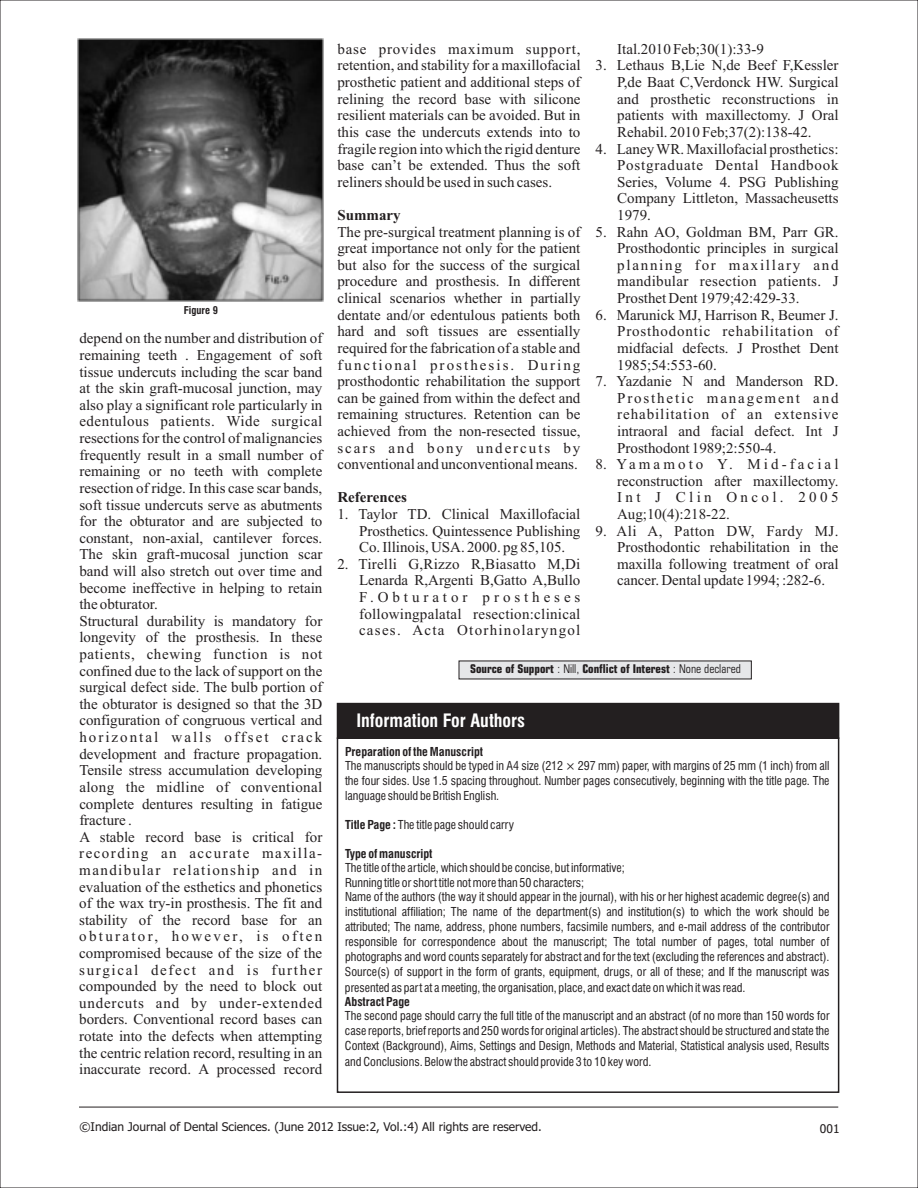
<style>
.page{position:relative;width:918px;height:1188px;background:#fff}
.page>*{position:absolute;margin:0;border:0;box-sizing:border-box;transform-origin:0 0}
.t1{font:700 condensed 18px "Swiss 721 BT";color:#fff}
.t2{font:15px/16.6px "Times New Roman";color:#231f20;text-align:justify}
.t3{font:700 15px "Times New Roman";color:#231f20}
.t4{font:condensed 12px/14.9px "Swiss 721 BT";color:#231f20;text-align:justify}
.t5{font:12px "Tahoma";color:#231f20}
.t6{font:700 condensed 12px "Swiss 721 BT";color:#231f20}
.t7{font:700 condensed 12px "Square 721 BT";color:#231f20}
.t8{font:700 condensed 10.5px "Swiss 721 BT";color:#231f20}
.s1{font-weight:400}
.s2{font-weight:700}
</style>
<div class="page">
<hr style="left:79px;top:1107px;width:759px;height:1px;background:#231f20">
<svg style="left:458px;top:660px;width:294px;height:20px;background:#d2d2d4"></svg>
<img style="left:78px;top:39px;width:246px;height:262px">
<div style="left:337px;top:737px;width:502px;height:356px;border:2px solid #231f20"></div>
<div style="left:336px;top:702px;width:504px;height:38px;background:#231f20"></div>
<p class="t8" style="left:184px;top:306px;width:36px">Figure 9</p>
<p class="t2" style="left:79px;top:331px;width:245px;text-align:left">depend on the number and distribution of remaining teeth . Engagement of soft tissue undercuts including the scar band at the skin graft-mucosal junction, may also play a significant role particularly in edentulous patients. Wide surgical resections for the control of malignancies frequently result in a small number of remaining or no teeth with complete resection of ridge. In this case scar bands, soft tissue undercuts serve as abutments for the obturator and are subjected to constant, non-axial, cantilever forces.<br>The skin graft-mucosal junction scar band will also stretch out over time and become ineffective in helping to retain the obturator.<br>Structural durability is mandatory for longevity of the prosthesis. In these patients, chewing function is not confined due to the lack of support on the surgical defect side. The bulb portion of the obturator is designed so that the 3D configuration of congruous vertical and horizontal walls offset crack development and fracture propagation.<br>Tensile stress accumulation developing along the midline of conventional complete dentures resulting in fatigue fracture .<br>A stable record base is critical for recording an accurate maxilla&shy;mandibular relationship and in evaluation of the esthetics and phonetics of the wax try-in prosthesis. The fit and stability of the record base for an obturator, however, is often compromised because of the size of the surgical defect and is further compounded by the need to block out undercuts and by under-extended borders. Conventional record bases can rotate into the defects when attempting the centric relation record, resulting in an inaccurate record. A processed record</p>
<p class="t2" style="left:337px;top:42px;width:245px">base provides maximum support, retention, and stability for a maxillofacial prosthetic patient and additional steps of relining the record base with silicone resilient materials can be avoided. But in this case the undercuts extends into to fragile region into which the rigid denture base can’t be extended. Thus the soft reliners should be used in such cases.</p>
<p class="t3" style="left:337px;top:210px;width:65px">Summary</p>
<p class="t2" style="left:337px;top:225px;width:245px">The pre-surgical treatment planning is of great importance not only for the patient but also for the success of the surgical procedure and prosthesis. In different clinical scenarios whether in partially dentate and/or edentulous patients both hard and soft tissues are essentially required for the fabrication of a stable and functional prosthesis. During prosthodontic rehabilitation the support can be gained from within the defect and remaining structures. Retention can be achieved from the non-resected tissue, scars and bony undercuts by conventional and unconventional means.</p>
<p class="t3" style="left:337px;top:492px;width:71px">References</p>
<p class="t2" style="left:359px;top:507px;width:223px;text-indent:-22px">1. Taylor TD. Clinical Maxillofacial Prosthetics. Quintessence Publishing Co. Illinois, USA. 2000. pg 85,105.</p>
<p class="t2" style="left:359px;top:557px;width:223px;text-indent:-22px">2. Tirelli G,Rizzo R,Biasatto M,Di Lenarda R,Argenti B,Gatto A,Bullo F.Obturator prostheses followingpalatal resection:clinical cases. Acta Otorhinolaryngol</p>
<p class="t2" style="left:617px;top:42px;width:148px">Ital.2010 Feb;30(1):33-9</p>
<p class="t2" style="left:617px;top:59px;width:223px;text-indent:-22px">3. Lethaus B,Lie N,de Beef F,Kessler P,de Baat C,Verdonck HW. Surgical and prosthetic reconstructions in patients with maxillectomy. J Oral Rehabil. 2010 Feb;37(2):138-42.</p>
<p class="t2" style="left:617px;top:142px;width:223px;text-indent:-22px">4. Laney WR. Maxillofacial prosthetics:<br>Postgraduate Dental Handbook Series, Volume 4. PSG Publishing Company Littleton, Massacheusetts 1979.</p>
<p class="t2" style="left:617px;top:225px;width:223px;text-indent:-22px">5. Rahn AO, Goldman BM, Parr GR.<br>Prosthodontic principles in surgical planning for maxillary and mandibular resection patients. J Prosthet Dent 1979;42:429-33.</p>
<p class="t2" style="left:617px;top:308px;width:223px;text-indent:-22px">6. Marunick MJ, Harrison R, Beumer J.<br>Prosthodontic rehabilitation of midfacial defects. J Prosthet Dent 1985;54:553-60.</p>
<p class="t2" style="left:617px;top:374px;width:223px;text-indent:-22px">7. Yazdanie N and Manderson RD.<br>Prosthetic management and rehabilitation of an extensive intraoral and facial defect. Int J Prosthodont 1989;2:550-4.</p>
<p class="t2" style="left:617px;top:457px;width:223px;text-indent:-22px">8. Yamamoto Y. Mid-facial reconstruction after maxillectomy.<br>Int J Clin Oncol. 2005<br>Aug;10(4):218-22.</p>
<p class="t2" style="left:617px;top:524px;width:223px;text-indent:-22px">9. Ali A, Patton DW, Fardy MJ.<br>Prosthodontic rehabilitation in the maxilla following treatment of oral cancer. Dental update 1994; :282-6.</p>
<p class="t7" style="left:470px;top:664px;width:272px">Source of Support <span class="s1">: Nill,</span> Conflict of Interest <span class="s1">: None declared</span></p>
<p class="t1" style="left:356px;top:713px;width:170px">Information For Authors</p>
<p class="t6" style="left:345px;top:746px;width:140px">Preparation of the Manuscript</p>
<p class="t4" style="left:345px;top:759px;width:486px">The manuscripts should be typed in A4 size (212 × 297 mm) paper, with margins of 25 mm (1 inch) from all the four sides. Use 1.5 spacing throughout. Number pages consecutively, beginning with the title page. The language should be British English.</p>
<p class="t4" style="left:345px;top:818px;width:171px"><span class="s2">Title Page :</span> The title page should carry</p>
<p class="t6" style="left:345px;top:849px;width:89px">Type of manuscript</p>
<p class="t4" style="left:345px;top:862px;width:486px;text-align:left">The title of the article, which should be concise, but informative;<br>Running title or short title not more than 50 characters;<br>Name of the authors (the way it should appear in the journal), with his or her highest academic degree(s) and institutional affiliation; The name of the department(s) and institution(s) to which the work should be attributed; The name, address, phone numbers, facsimile numbers, and e-mail address of the contributor responsible for correspondence about the manuscript; The total number of pages, total number of photographs and word counts separately for abstract and for the text (excluding the references and abstract).<br>Source(s) of support in the form of grants, equipment, drugs, or all of these; and If the manuscript was presented as part at a meeting, the organisation, place, and exact date on which it was read.</p>
<p class="t6" style="left:345px;top:997px;width:66px">Abstract Page</p>
<p class="t4" style="left:345px;top:1010px;width:486px">The second page should carry the full title of the manuscript and an abstract (of no more than 150 words for case reports, brief reports and 250 words for original articles). The abstract should be structured and state the Context (Background), Aims, Settings and Design, Methods and Material, Statistical analysis used, Results and Conclusions. Below the abstract should provide 3 to 10 key word.</p>
<p class="t5" style="left:79px;top:1122px;width:464px">©Indian Journal of Dental Sciences. (June 2012 Issue:2, Vol.:4) All rights are reserved.</p>
<p class="t5" style="left:820px;top:1123px;width:21px">001</p>
</div>
